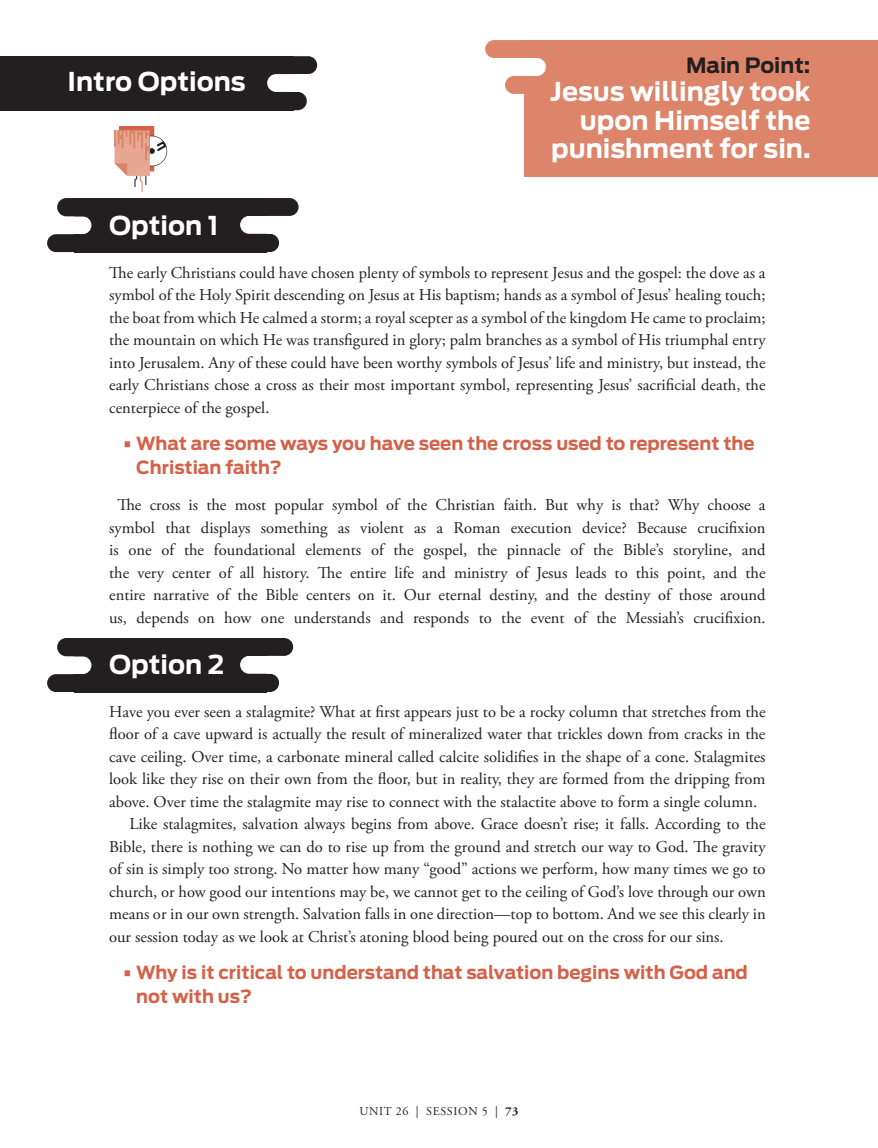
<style>
.page{position:relative;width:878px;height:1148px;background:#fff}
.page>*{position:absolute;margin:0;border:0;box-sizing:border-box;transform-origin:0 0}
.header_small_right{font:700 25.8px/28.5px "Antenna";color:#fff;text-align:right}
.header_small_left{font:700 25.8px "Antenna";color:#fff}
.header_smallest_righ{font:700 21px "Antenna";color:#231f20}
.t1{font:700 18px/24px "Antenna";color:#d46148}
.body_intro_1st_para{font:16.5px/22.5px "Adobe Garamond Pro";color:#231f20;text-align:justify}
.body_intro_2nd_para{font:16.5px/22.5px "Adobe Garamond Pro";color:#231f20;text-align:justify}
.t2{font:12px "Adobe Garamond Pro";letter-spacing:.055em;color:#231f20}
.s1{font-size:25.5px}
.s2{font-weight:700}
</style>
<div class="page">
<div style="left:116px;top:234px;width:163px;height:18px;background:#231f20;border-radius:9px"></div>
<div style="left:75px;top:198px;width:192px;height:54px;background:#231f20"></div>
<div style="left:240px;top:216px;width:160px;height:18px;background:#fff;border-radius:9px"></div>
<div style="left:57px;top:198px;width:164px;height:18px;background:#231f20;border-radius:9px"></div>
<div style="left:139px;top:198px;width:159px;height:18px;background:#231f20;border-radius:9px"></div>
<div style="left:47px;top:234px;width:160px;height:18px;background:#231f20;border-radius:9px"></div>
<div style="left:143px;top:92px;width:164px;height:18px;background:#231f20;border-radius:9px"></div>
<div style="left:157px;top:56px;width:160px;height:18px;background:#231f20;border-radius:9px"></div>
<div style="left:0;top:56px;width:294px;height:54px;background:#231f20"></div>
<div style="left:267px;top:74px;width:160px;height:18px;background:#fff;border-radius:9px"></div>
<div style="left:116px;top:673px;width:163px;height:19px;background:#231f20;border-radius:9px"></div>
<div style="left:75px;top:638px;width:192px;height:54px;background:#231f20"></div>
<div style="left:240px;top:656px;width:160px;height:17px;background:#fff;border-radius:9px"></div>
<svg style="left:64px;top:656px;width:27px;height:18px"></svg>
<div style="left:57px;top:638px;width:164px;height:18px;background:#231f20;border-radius:9px"></div>
<div style="left:133px;top:638px;width:160px;height:18px;background:#231f20;border-radius:9px"></div>
<div style="left:47px;top:674px;width:160px;height:18px;background:#231f20;border-radius:9px"></div>
<svg style="left:64px;top:216px;width:27px;height:18px"></svg>
<div style="left:524px;top:40px;width:354px;height:137px;background:#dd856b"></div>
<svg style="left:505px;top:76px;width:19px;height:18px"></svg>
<div style="left:485px;top:40px;width:161px;height:18px;background:#dd856b;border-radius:9px"></div>
<div style="left:468px;top:58px;width:78px;height:18px;background:#fff;border-radius:9px"></div>
<svg style="left:114px;top:126px;width:53px;height:66px"></svg>
<p class="header_small_left" style="left:67px;top:67px;width:180px">Intro Options</p>
<p class="header_smallest_righ" style="left:686px;top:53px;width:126px">Main Point:</p>
<p class="header_small_right" style="left:550px;top:78px;width:262px">Jesus willingly took upon Himself the punishment for sin.</p>
<p class="header_small_left" style="left:109px;top:210px;width:111px">Option 1</p>
<p class="body_intro_1st_para" style="left:109px;top:262px;width:658px">The early Christians could have chosen plenty of symbols to represent Jesus and the gospel: the dove as a symbol of the Holy Spirit descending on Jesus at His baptism; hands as a symbol of Jesus’ healing touch; the boat from which He calmed a storm; a royal scepter as a symbol of the kingdom He came to proclaim; the mountain on which He was transfigured in glory; palm branches as a symbol of His triumphal entry into Jerusalem. Any of these could have been worthy symbols of Jesus’ life and ministry, but instead, the early Christians chose a cross as their most important symbol, representing Jesus’ sacrificial death, the centerpiece of the gospel.</p>
<p class="t1" style="left:136px;top:431px;width:620px;text-indent:-14px"><span class="s1">•</span> What are some ways you have seen the cross used to represent the<br>Christian faith?</p>
<p class="body_intro_1st_para" style="left:109px;top:494px;width:658px;text-align:center">The cross is the most popular symbol of the Christian faith. But why is that? Why choose a symbol that displays something as violent as a Roman execution device? Because crucifixion is one of the foundational elements of the gospel, the pinnacle of the Bible’s storyline, and the very center of all history. The entire life and ministry of Jesus leads to this point, and the entire narrative of the Bible centers on it. Our eternal destiny, and the destiny of those around us, depends on how one understands and responds to the event of the Messiah’s crucifixion.</p>
<p class="header_small_left" style="left:109px;top:649px;width:117px">Option 2</p>
<p class="body_intro_1st_para" style="left:109px;top:700px;width:658px">Have you ever seen a stalagmite? What at first appears just to be a rocky column that stretches from the floor of a cave upward is actually the result of mineralized water that trickles down from cracks in the cave ceiling. Over time, a carbonate mineral called calcite solidifies in the shape of a cone. Stalagmites look like they rise on their own from the floor, but in reality, they are formed from the dripping from above. Over time the stalagmite may rise to connect with the stalactite above to form a single column.</p>
<p class="body_intro_2nd_para" style="left:109px;top:813px;width:658px;text-indent:20px">Like stalagmites, salvation always begins from above. Grace doesn’t rise; it falls. According to the Bible, there is nothing we can do to rise up from the ground and stretch our way to God. The gravity of sin is simply too strong. No matter how many “good” actions we perform, how many times we go to church, or how good our intentions may be, we cannot get to the ceiling of God’s love through our own means or in our own strength. Salvation falls in one direction—top to bottom. And we see this clearly in our session today as we look at Christ’s atoning blood being poured out on the cross for our sins.</p>
<p class="t1" style="left:136px;top:960px;width:613px;text-indent:-14px"><span class="s1">•</span> Why is it critical to understand that salvation begins with God and not with us?</p>
<p class="t2" style="left:359px;top:1103px;width:160px">UNIT 26 | SESSION 5 | <span class="s2">73</span></p>
</div>
